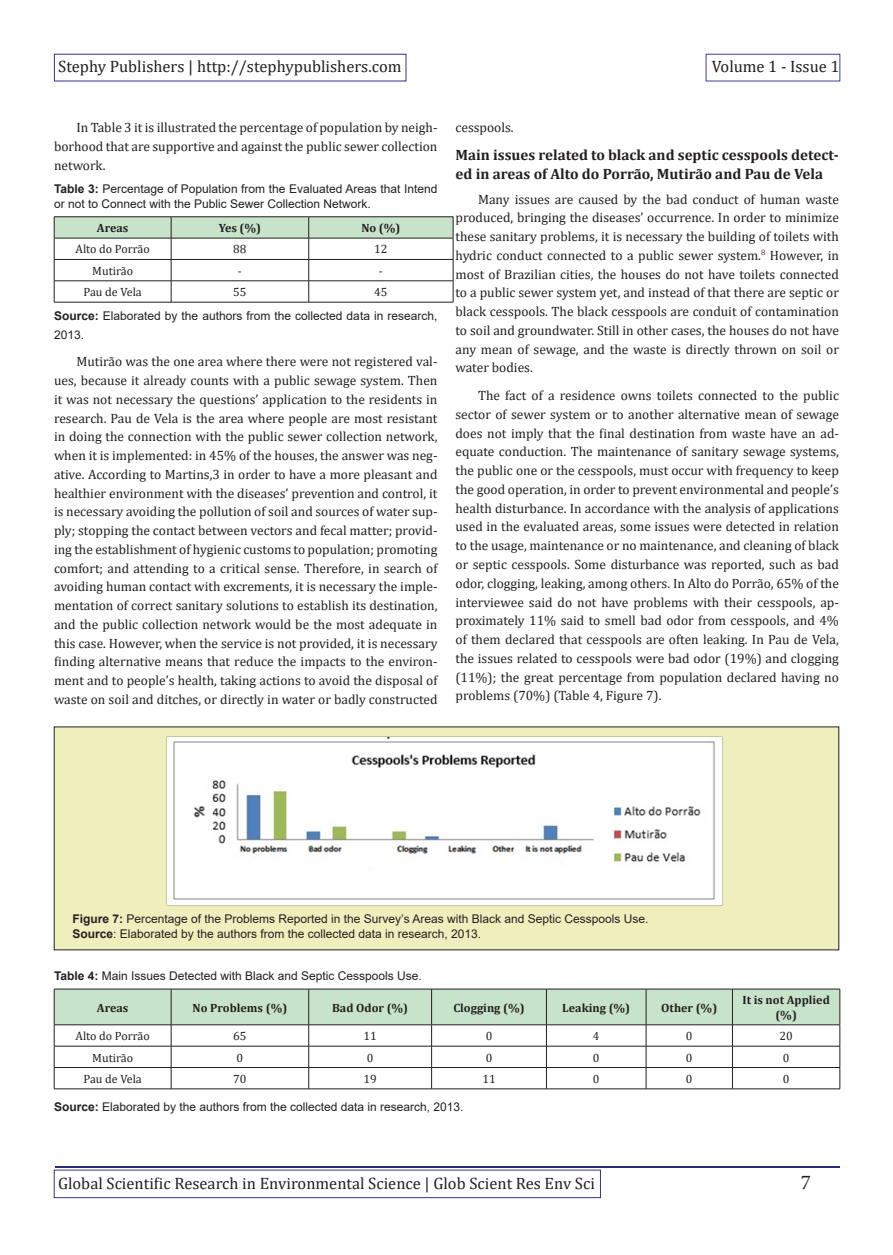
<style>
.page{position:relative;width:893px;height:1255px;background:#fff}
.page>*{position:absolute;margin:0;border:0;box-sizing:border-box;transform-origin:0 0}
.t1{font:21px "Minion Pro";color:#231f20}
.t2{font:16.5px "Cambria";color:#231f20}
.t3{font:700 15px/18.8px "Cambria";color:#231f20}
.t4{font:13.5px/18.8px "Cambria";color:#231f20;text-align:justify}
.t5{font:12px/14.4px "Arial";color:#231f20}
.t6{font:700 12px/14.4px "Cambria";color:#231f20;text-align:center}
.t7{font:12px "Cambria";color:#231f20}
.s1{font-weight:700}
</style>
<div class="page">
<div style="left:54px;top:54px;width:352px;height:27px;border:1px solid #302f90"></div>
<div style="left:706px;top:54px;width:134px;height:27px;border:1px solid #3b439b"></div>
<hr style="left:55px;top:1165px;width:785px;height:2px;background:#262d72">
<hr style="left:54px;top:216px;width:117px;height:1px;background:#231f20">
<hr style="left:171px;top:216px;width:138px;height:1px;background:#231f20">
<hr style="left:309px;top:216px;width:144px;height:1px;background:#231f20">
<svg style="left:54px;top:217px;width:400px;height:85px"></svg>
<hr style="left:54px;top:302px;width:117px;height:1px;background:#231f20">
<hr style="left:171px;top:302px;width:138px;height:1px;background:#231f20">
<hr style="left:309px;top:302px;width:144px;height:1px;background:#231f20">
<div style="left:54px;top:727px;width:785px;height:222px;background:#efefbd"></div>
<img style="left:166px;top:736px;width:557px;height:169px">
<hr style="left:54px;top:988px;width:117px;height:1px;background:#231f20">
<hr style="left:171px;top:988px;width:138px;height:1px;background:#231f20">
<hr style="left:309px;top:988px;width:123px;height:1px;background:#231f20">
<hr style="left:432px;top:988px;width:114px;height:1px;background:#231f20">
<hr style="left:546px;top:988px;width:100px;height:1px;background:#231f20">
<hr style="left:646px;top:988px;width:86px;height:1px;background:#231f20">
<hr style="left:732px;top:988px;width:108px;height:1px;background:#231f20">
<svg style="left:54px;top:989px;width:787px;height:99px"></svg>
<hr style="left:54px;top:1088px;width:117px;height:1px;background:#231f20">
<hr style="left:171px;top:1088px;width:138px;height:1px;background:#231f20">
<hr style="left:309px;top:1088px;width:123px;height:1px;background:#231f20">
<hr style="left:432px;top:1088px;width:114px;height:1px;background:#231f20">
<hr style="left:546px;top:1088px;width:100px;height:1px;background:#231f20">
<hr style="left:646px;top:1088px;width:86px;height:1px;background:#231f20">
<hr style="left:732px;top:1088px;width:108px;height:1px;background:#231f20">
<p class="t2" style="left:58px;top:56px;width:345px">Stephy Publishers | http://stephypublishers.com</p>
<p class="t2" style="left:712px;top:56px;width:129px">Volume 1 - Issue 1</p>
<p class="t4" style="left:54px;top:118px;width:385px;text-indent:22px">In Table 3 it is illustrated the percentage of population by neigh&shy;borhood that are supportive and against the public sewer collection network.</p>
<p class="t5" style="left:54px;top:182px;width:385px"><span class="s1">Table 3:</span> Percentage of Population from the Evaluated Areas that Intend or not to Connect with the Public Sewer Collection Network.</p>
<p class="t6" style="left:97px;top:220px;width:33px">Areas</p>
<p class="t6" style="left:219px;top:220px;width:44px">Yes (%)</p>
<p class="t6" style="left:361px;top:220px;width:41px">No (%)</p>
<p class="t7" style="left:76px;top:242px;width:76px">Alto do Porrão</p>
<p class="t7" style="left:233px;top:242px;width:15px">88</p>
<p class="t7" style="left:374px;top:242px;width:15px">12</p>
<p class="t7" style="left:92px;top:264px;width:42px">Mutirão</p>
<p class="t7" style="left:238px;top:264px;width:5px">-</p>
<p class="t7" style="left:379px;top:264px;width:5px">-</p>
<p class="t7" style="left:84px;top:285px;width:60px">Pau de Vela</p>
<p class="t7" style="left:233px;top:285px;width:15px">55</p>
<p class="t7" style="left:374px;top:285px;width:15px">45</p>
<p class="t5" style="left:54px;top:306px;width:385px;line-height:18.8px"><span class="s1">Source:</span> Elaborated by the authors from the collected data in research,<br>2013.</p>
<p class="t4" style="left:54px;top:352px;width:385px;text-indent:22px">Mutirão was the one area where there were not registered val&shy;ues, because it already counts with a public sewage system. Then it was not necessary the questions’ application to the residents in research. Pau de Vela is the area where people are most resistant in doing the connection with the public sewer collection network, when it is implemented: in 45% of the houses, the answer was neg&shy;ative. According to Martins,3 in order to have a more pleasant and healthier environment with the diseases’ prevention and control, it is necessary avoiding the pollution of soil and sources of water sup&shy;ply; stopping the contact between vectors and fecal matter; provid&shy;ing the establishment of hygienic customs to population; promoting comfort; and attending to a critical sense. Therefore, in search of avoiding human contact with excrements, it is necessary the imple&shy;mentation of correct sanitary solutions to establish its destination, and the public collection network would be the most adequate in this case. However, when the service is not provided, it is necessary finding alternative means that reduce the impacts to the environ&shy;ment and to people’s health, taking actions to avoid the disposal of waste on soil and ditches, or directly in water or badly constructed</p>
<p class="t4" style="left:455px;top:118px;width:60px">cesspools.</p>
<p class="t3" style="left:455px;top:145px;width:385px">Main issues related to black and septic cesspools detect&shy;ed in areas of Alto do Porrão, Mutirão and Pau de Vela</p>
<p class="t4" style="left:455px;top:189px;width:385px;text-indent:22px">Many issues are caused by the bad conduct of human waste produced, bringing the diseases’ occurrence. In order to minimize these sanitary problems, it is necessary the building of toilets with hydric conduct connected to a public sewer system.<sup>8</sup> However, in most of Brazilian cities, the houses do not have toilets connected to a public sewer system yet, and instead of that there are septic or black cesspools. The black cesspools are conduit of contamination to soil and groundwater. Still in other cases, the houses do not have any mean of sewage, and the waste is directly thrown on soil or water bodies.</p>
<p class="t4" style="left:455px;top:386px;width:385px;text-indent:22px">The fact of a residence owns toilets connected to the public sector of sewer system or to another alternative mean of sewage does not imply that the final destination from waste have an ad&shy;equate conduction. The maintenance of sanitary sewage systems, the public one or the cesspools, must occur with frequency to keep the good operation, in order to prevent environmental and people’s health disturbance. In accordance with the analysis of applications used in the evaluated areas, some issues were detected in relation to the usage, maintenance or no maintenance, and cleaning of black or septic cesspools. Some disturbance was reported, such as bad odor, clogging, leaking, among others. In Alto do Porrão, 65% of the interviewee said do not have problems with their cesspools, ap&shy;proximately 11% said to smell bad odor from cesspools, and 4% of them declared that cesspools are often leaking. In Pau de Vela, the issues related to cesspools were bad odor (19%) and clogging (11%); the great percentage from population declared having no problems (70%) (Table 4, Figure 7).</p>
<p class="t5" style="left:72px;top:911px;width:578px"><span class="s1">Figure 7:</span> Percentage of the Problems Reported in the Survey’s Areas with Black and Septic Cesspools Use.</p>
<p class="t5" style="left:72px;top:926px;width:410px"><span class="s1">Source</span>: Elaborated by the authors from the collected data in research, 2013.</p>
<p class="t5" style="left:54px;top:968px;width:369px"><span class="s1">Table 4:</span> Main Issues Detected with Black and Septic Cesspools Use.</p>
<p class="t6" style="left:97px;top:999px;width:33px">Areas</p>
<p class="t6" style="left:193px;top:999px;width:96px">No Problems (%)</p>
<p class="t6" style="left:332px;top:999px;width:78px">Bad Odor (%)</p>
<p class="t6" style="left:453px;top:999px;width:73px">Clogging (%)</p>
<p class="t6" style="left:562px;top:999px;width:69px">Leaking (%)</p>
<p class="t6" style="left:661px;top:999px;width:57px">Other (%)</p>
<p class="t6" style="left:742px;top:992px;width:89px">It is not Applied (%)</p>
<p class="t7" style="left:76px;top:1028px;width:76px">Alto do Porrão</p>
<p class="t7" style="left:233px;top:1028px;width:15px">65</p>
<p class="t7" style="left:364px;top:1028px;width:15px">11</p>
<p class="t7" style="left:486px;top:1028px;width:8px">0</p>
<p class="t7" style="left:593px;top:1028px;width:8px">4</p>
<p class="t7" style="left:686px;top:1028px;width:8px">0</p>
<p class="t7" style="left:779px;top:1028px;width:15px">20</p>
<p class="t7" style="left:92px;top:1050px;width:42px">Mutirão</p>
<p class="t7" style="left:237px;top:1050px;width:8px">0</p>
<p class="t7" style="left:367px;top:1050px;width:8px">0</p>
<p class="t7" style="left:486px;top:1050px;width:8px">0</p>
<p class="t7" style="left:593px;top:1050px;width:8px">0</p>
<p class="t7" style="left:686px;top:1050px;width:8px">0</p>
<p class="t7" style="left:783px;top:1050px;width:8px">0</p>
<p class="t7" style="left:84px;top:1071px;width:60px">Pau de Vela</p>
<p class="t7" style="left:233px;top:1071px;width:15px">70</p>
<p class="t7" style="left:364px;top:1071px;width:15px">19</p>
<p class="t7" style="left:482px;top:1071px;width:15px">11</p>
<p class="t7" style="left:593px;top:1071px;width:8px">0</p>
<p class="t7" style="left:686px;top:1071px;width:8px">0</p>
<p class="t7" style="left:783px;top:1071px;width:8px">0</p>
<p class="t5" style="left:54px;top:1099px;width:411px"><span class="s1">Source:</span> Elaborated by the authors from the collected data in research, 2013.</p>
<p class="t2" style="left:58px;top:1173px;width:538px">Global Scientific Research in Environmental Science | Glob Scient Res Env Sci</p>
<p class="t1" style="left:801px;top:1168px;width:11px">7</p>
</div>
